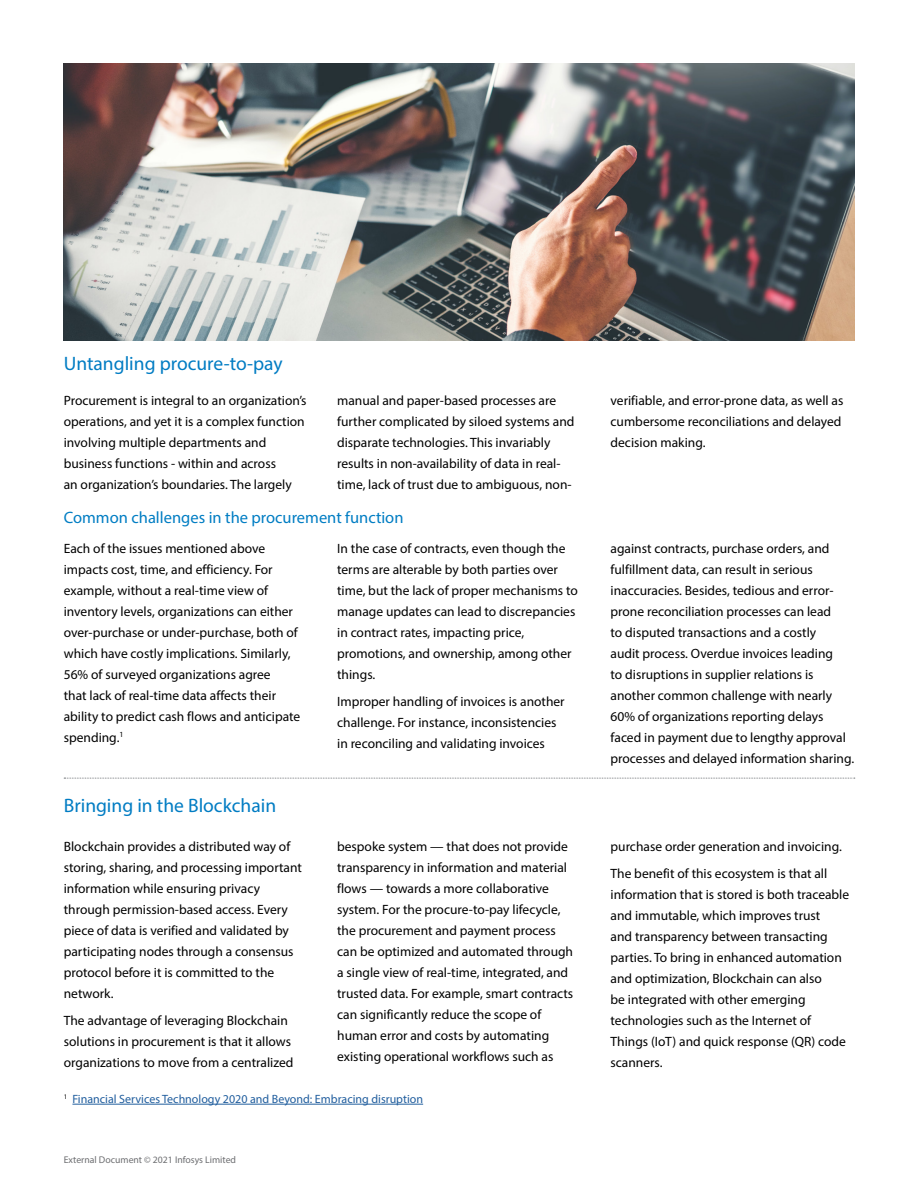
<style>
.page{position:relative;width:918px;height:1188px;background:#fff}
.page>*{position:absolute;margin:0;border:0;box-sizing:border-box;transform-origin:0 0}
.t1{font:19.5px "Myriad Pro";color:#007cc3}
.t2{font:16.5px "Myriad Pro";color:#007dc3}
.t3{font:13.5px/21px "Myriad Pro";color:#000}
.t4{font:12px "Myriad Pro";color:#215e9e}
.t5{font:9.75px "Myriad Pro";color:#6d6e71}
</style>
<div class="page">
<img style="left:64px;top:64px;width:790px;height:276px">
<svg style="left:64px;top:778px;width:791px;height:1px"></svg>
<hr style="left:72px;top:1104px;width:351px;height:1px;background:#215e9e">
<h1 class="t1" style="left:64px;top:351px;width:220px">Untangling procure-to-pay</h1>
<p class="t3" style="left:64px;top:390px;width:244px">Procurement is integral to an organization’s operations, and yet it is a complex function involving multiple departments and business functions - within and across<br>an organization’s boundaries. The largely</p>
<p class="t3" style="left:337px;top:390px;width:239px">manual and paper-based processes are further complicated by siloed systems and disparate technologies. This invariably results in non-availability of data in real&shy;time, lack of trust due to ambiguous, non-</p>
<p class="t3" style="left:611px;top:390px;width:234px">verifiable, and error-prone data, as well as cumbersome reconciliations and delayed decision making.</p>
<p class="t2" style="left:64px;top:507px;width:341px">Common challenges in the procurement function</p>
<p class="t3" style="left:64px;top:537px;width:238px">Each of the issues mentioned above impacts cost, time, and efficiency. For example, without a real-time view of inventory levels, organizations can either over-purchase or under-purchase, both of which have costly implications. Similarly, 56% of surveyed organizations agree<br>that lack of real-time data affects their ability to predict cash flows and anticipate spending.<sup>1</sup></p>
<p class="t3" style="left:337px;top:537px;width:242px">In the case of contracts, even though the terms are alterable by both parties over time, but the lack of proper mechanisms to manage updates can lead to discrepancies in contract rates, impacting price, promotions, and ownership, among other things.</p>
<p class="t3" style="left:337px;top:691px;width:229px">Improper handling of invoices is another challenge. For instance, inconsistencies in reconciling and validating invoices</p>
<p class="t3" style="left:611px;top:537px;width:245px">against contracts, purchase orders, and fulfillment data, can result in serious inaccuracies. Besides, tedious and error&shy;prone reconciliation processes can lead<br>to disputed transactions and a costly<br>audit process. Overdue invoices leading<br>to disruptions in supplier relations is another common challenge with nearly 60% of organizations reporting delays faced in payment due to lengthy approval processes and delayed information sharing.</p>
<h1 class="t1" style="left:64px;top:793px;width:214px">Bringing in the Blockchain</h1>
<p class="t3" style="left:64px;top:835px;width:240px">Blockchain provides a distributed way of storing, sharing, and processing important information while ensuring privacy through permission-based access. Every piece of data is verified and validated by participating nodes through a consensus protocol before it is committed to the network.</p>
<p class="t3" style="left:64px;top:1010px;width:231px">The advantage of leveraging Blockchain solutions in procurement is that it allows organizations to move from a centralized</p>
<p class="t3" style="left:337px;top:836px;width:238px">bespoke system — that does not provide transparency in information and material flows — towards a more collaborative system. For the procure-to-pay lifecycle, the procurement and payment process can be optimized and automated through a single view of real-time, integrated, and trusted data. For example, smart contracts can significantly reduce the scope of human error and costs by automating existing operational workflows such as</p>
<p class="t3" style="left:611px;top:832px;width:233px;line-height:27.5px">purchase order generation and invoicing.<br>The benefit of this ecosystem is that all</p>
<p class="t3" style="left:611px;top:884px;width:240px">information that is stored is both traceable and immutable, which improves trust<br>and transparency between transacting parties. To bring in enhanced automation and optimization, Blockchain can also<br>be integrated with other emerging technologies such as the Internet of Things (IoT) and quick response (QR) code scanners.</p>
<p class="t4" style="left:64px;top:1092px;width:361px"><sup>1</sup> Financial Services Technology 2020 and Beyond: Embracing disruption</p>
<p class="t5" style="left:64px;top:1154px;width:174px">External Document © 2021 Infosys Limited</p>
</div>
